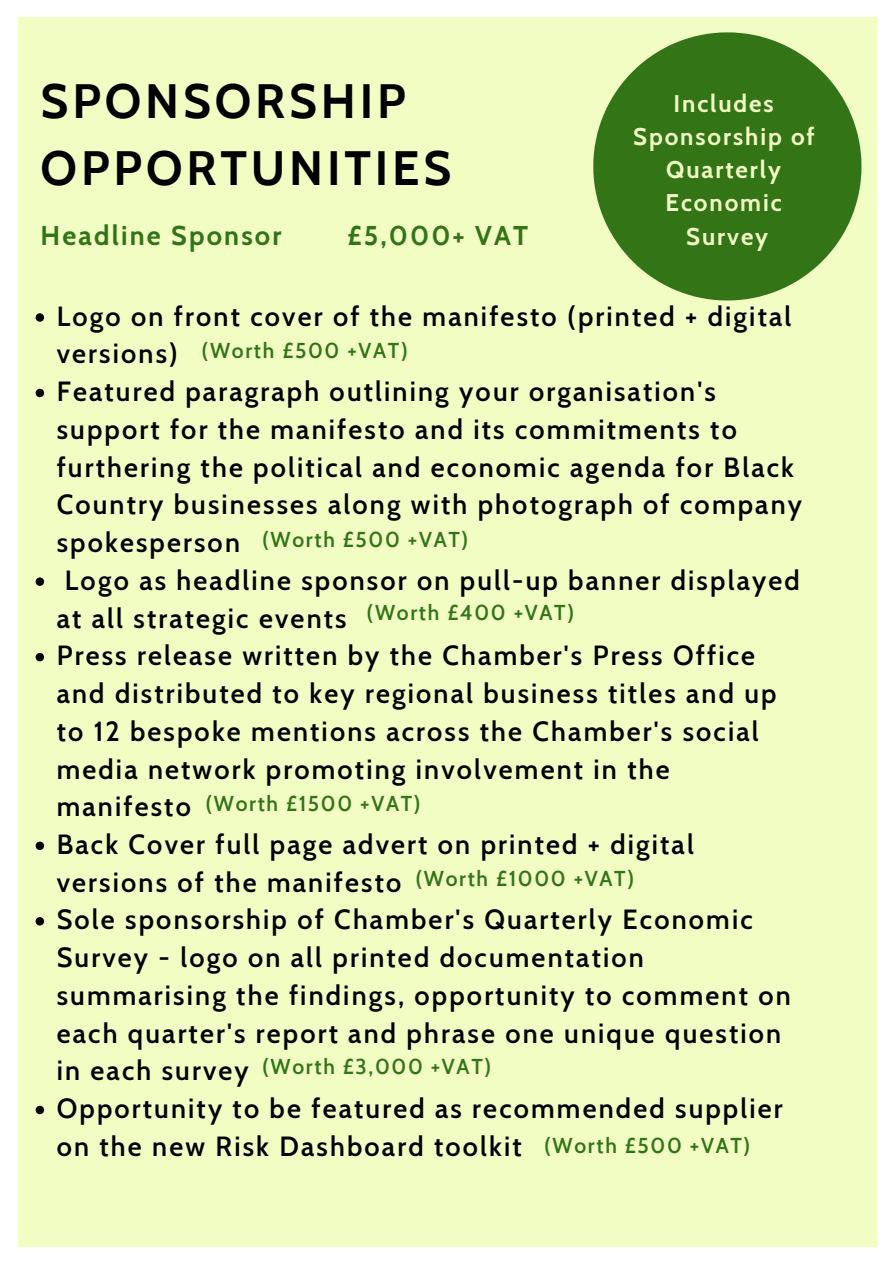
<style>
.page{position:relative;width:894px;height:1264px;background:#fff}
.page>*{position:absolute;margin:0;border:0;box-sizing:border-box;transform-origin:0 0}
.t1{font:700 48px/67.1px "Cabin";letter-spacing:.08em;color:#000}
.t2{font:600 27px "Cabin";letter-spacing:.08em;color:#000}
.t3{font:700 27px "Cabin";letter-spacing:.08em;color:#327416}
.t4{font:700 24px/33.2px "Cabin";letter-spacing:.08em;color:#f1fdc3;text-align:center}
.t5{font:600 21px "Cabin";letter-spacing:.08em;color:#327416}
</style>
<div class="page">
<div style="left:18px;top:18px;width:858px;height:1228px;background:#f1fdc3"></div>
<svg style="left:36px;top:313px;width:8px;height:9px"></svg>
<svg style="left:36px;top:389px;width:8px;height:8px"></svg>
<svg style="left:36px;top:577px;width:8px;height:9px"></svg>
<svg style="left:36px;top:653px;width:8px;height:8px"></svg>
<svg style="left:36px;top:841px;width:8px;height:9px"></svg>
<svg style="left:36px;top:917px;width:8px;height:8px"></svg>
<svg style="left:36px;top:1105px;width:8px;height:9px"></svg>
<svg style="left:593px;top:32px;width:268px;height:268px;fill:#327416"></svg>
<h1 class="t1" style="left:41px;top:67px;width:412px">SPONSORSHIP<br>OPPORTUNITIES</h1>
<p class="t3" style="left:41px;top:219px;width:242px">Headline Sponsor</p>
<p class="t3" style="left:347px;top:219px;width:182px">£5,000+ VAT</p>
<p class="t4" style="left:633px;top:87px;width:183px">Includes<br>Sponsorship of<br>Quarterly<br>Economic<br>Survey</p>
<p class="t2" style="left:57px;top:299px;width:736px">Logo on front cover of the manifesto (printed + digital</p>
<p class="t2" style="left:57px;top:337px;width:123px">versions)</p>
<p class="t2" style="left:57px;top:375px;width:660px">Featured paragraph outlining your organisation's</p>
<p class="t2" style="left:57px;top:413px;width:681px">support for the manifesto and its commitments to</p>
<p class="t2" style="left:57px;top:450px;width:738px">furthering the political and economic agenda for Black</p>
<p class="t2" style="left:57px;top:488px;width:746px">Country businesses along with photograph of company</p>
<p class="t2" style="left:57px;top:526px;width:185px">spokesperson</p>
<p class="t2" style="left:65px;top:564px;width:736px">Logo as headline sponsor on pull-up banner displayed</p>
<p class="t2" style="left:57px;top:601px;width:291px">at all strategic events</p>
<p class="t2" style="left:57px;top:639px;width:699px">Press release written by the Chamber's Press Office</p>
<p class="t2" style="left:57px;top:677px;width:721px">and distributed to key regional business titles and up</p>
<p class="t2" style="left:57px;top:714px;width:703px">to 12 bespoke mentions across the Chamber's social</p>
<p class="t2" style="left:57px;top:752px;width:614px">media network promoting involvement in the</p>
<p class="t2" style="left:57px;top:790px;width:136px">manifesto</p>
<p class="t2" style="left:57px;top:828px;width:638px">Back Cover full page advert on printed + digital</p>
<p class="t2" style="left:57px;top:865px;width:346px">versions of the manifesto</p>
<p class="t2" style="left:57px;top:903px;width:697px">Sole sponsorship of Chamber's Quarterly Economic</p>
<p class="t2" style="left:57px;top:941px;width:588px">Survey - logo on all printed documentation</p>
<p class="t2" style="left:57px;top:978px;width:735px">summarising the findings, opportunity to comment on</p>
<p class="t2" style="left:57px;top:1016px;width:726px">each quarter's report and phrase one unique question</p>
<p class="t2" style="left:57px;top:1054px;width:193px">in each survey</p>
<p class="t2" style="left:57px;top:1092px;width:727px">Opportunity to be featured as recommended supplier</p>
<p class="t2" style="left:57px;top:1129px;width:466px">on the new Risk Dashboard toolkit</p>
<p class="t5" style="left:201px;top:338px;width:208px">(Worth £500 +VAT)</p>
<p class="t5" style="left:262px;top:527px;width:208px">(Worth £500 +VAT)</p>
<p class="t5" style="left:366px;top:599px;width:209px">(Worth £400 +VAT)</p>
<p class="t5" style="left:205px;top:791px;width:217px">(Worth £1500 +VAT)</p>
<p class="t5" style="left:415px;top:865px;width:220px">(Worth £1000 +VAT)</p>
<p class="t5" style="left:262px;top:1053px;width:230px">(Worth £3,000 +VAT)</p>
<p class="t5" style="left:544px;top:1132px;width:208px">(Worth £500 +VAT)</p>
</div>
